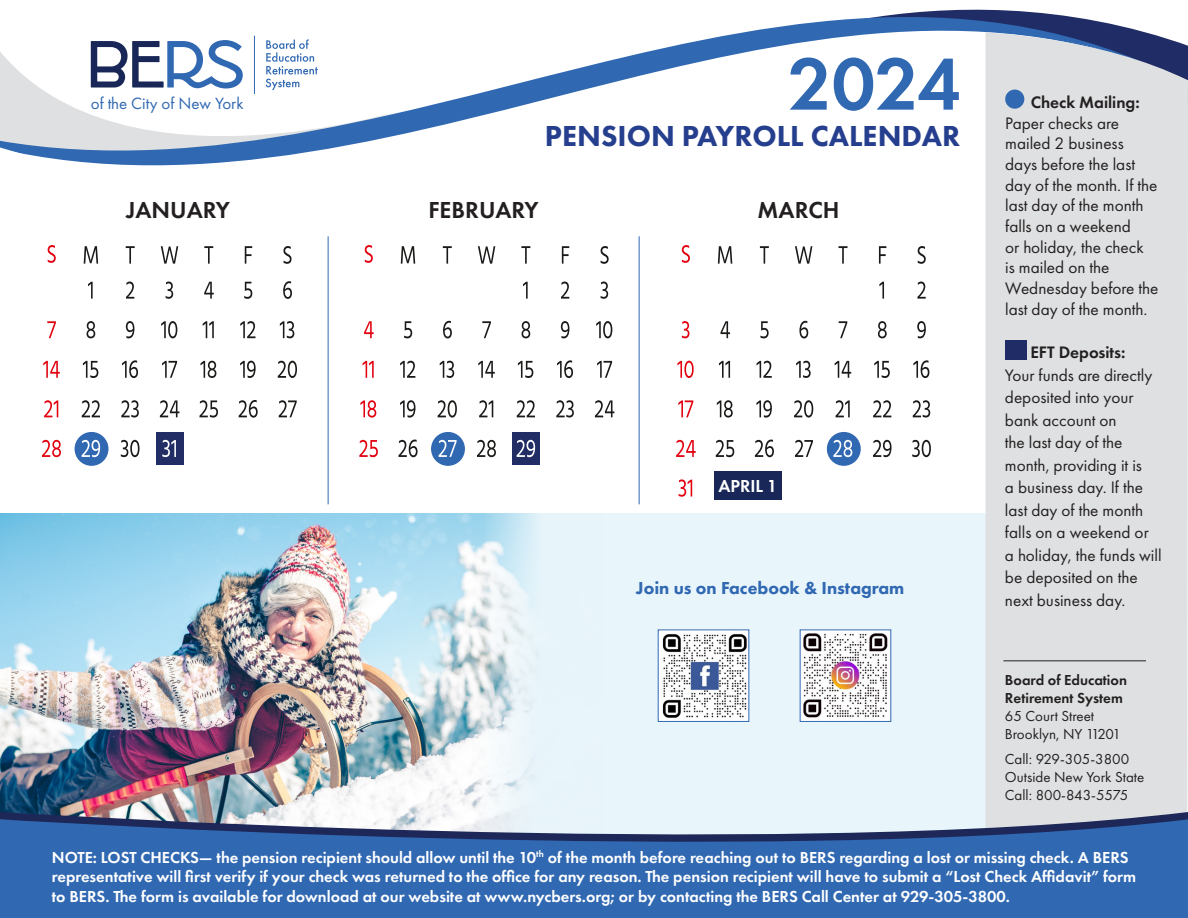
<style>
.page{position:relative;width:1188px;height:918px;background:#fff}
.page>*{position:absolute;margin:0;border:0;box-sizing:border-box;transform-origin:0 0}
.t1{font:600 76.5px "Futura PT";color:#3068b2}
.t2{font:800 30px "Futura PT";color:#253f8e}
.t3{font:600 24px "Futura PT";color:#231f20}
.BERS_Words_BodyCopy_1{font:800 18px "Futura PT";color:#3068b2}
.t4{font:600 18px "Futura PT";color:#fff}
.BERS_Words_BodyCopy_1-2{font:17.25px/22.5px "Futura PT";color:#231f20}
.BodyCopy_1_no_space_above{font:17.25px/20.7px "Futura PT";color:#231f20}
.BodyCopy_1_no_space_above-2{font:600 17.25px "Futura PT";color:#231f20}
.t5{font:16.95px "Futura PT";color:#3068b2}
.t6{font:600 16.5px/19.8px "Futura PT";color:#fff}
.t7{font:15px/18px "Futura PT";color:#231f20}
.t8{font:600 15px/18px "Futura PT";color:#231f20}
.s1{font-weight:600}
</style>
<div class="page">
<div style="left:714px;top:471px;width:68px;height:28px;background:#182757"></div>
<div style="left:216px;top:513px;width:805px;height:332px;background:#e8f5fb"></div>
<img style="left:0;top:513px;width:536px;height:299px">
<div style="left:827px;top:432px;width:34px;height:34px;background:#3068b2;border-radius:50%"></div>
<div style="left:431px;top:432px;width:34px;height:34px;background:#3068b2;border-radius:50%"></div>
<div style="left:75px;top:432px;width:33px;height:34px;background:#3068b2;border-radius:50%"></div>
<svg style="left:0;top:9px;width:1120px;height:268px"></svg>
<svg style="left:684px;top:26px;width:460px;height:262px"></svg>
<div style="left:156px;top:433px;width:28px;height:32px;background:#222d66"></div>
<div style="left:512px;top:433px;width:28px;height:32px;background:#222d66"></div>
<svg style="left:48px;top:245px;width:8px;height:18px"></svg>
<svg style="left:84px;top:246px;width:14px;height:18px"></svg>
<svg style="left:126px;top:246px;width:9px;height:18px"></svg>
<svg style="left:161px;top:246px;width:17px;height:18px"></svg>
<svg style="left:204px;top:246px;width:9px;height:18px"></svg>
<svg style="left:245px;top:246px;width:7px;height:18px"></svg>
<svg style="left:283px;top:246px;width:9px;height:18px"></svg>
<svg style="left:88px;top:282px;width:5px;height:17px"></svg>
<svg style="left:126px;top:282px;width:8px;height:17px"></svg>
<svg style="left:166px;top:282px;width:7px;height:17px"></svg>
<svg style="left:204px;top:282px;width:10px;height:17px"></svg>
<svg style="left:244px;top:282px;width:8px;height:17px"></svg>
<svg style="left:283px;top:281px;width:9px;height:18px"></svg>
<svg style="left:47px;top:321px;width:9px;height:17px"></svg>
<svg style="left:87px;top:321px;width:8px;height:17px"></svg>
<svg style="left:126px;top:321px;width:8px;height:17px"></svg>
<svg style="left:161px;top:321px;width:16px;height:17px"></svg>
<svg style="left:203px;top:321px;width:11px;height:17px"></svg>
<svg style="left:240px;top:321px;width:15px;height:17px"></svg>
<svg style="left:280px;top:321px;width:14px;height:17px"></svg>
<svg style="left:43px;top:361px;width:17px;height:17px"></svg>
<svg style="left:83px;top:361px;width:15px;height:17px"></svg>
<svg style="left:122px;top:360px;width:16px;height:18px"></svg>
<svg style="left:162px;top:361px;width:15px;height:17px"></svg>
<svg style="left:201px;top:361px;width:15px;height:17px"></svg>
<svg style="left:240px;top:361px;width:16px;height:17px"></svg>
<svg style="left:278px;top:361px;width:19px;height:17px"></svg>
<svg style="left:44px;top:400px;width:14px;height:17px"></svg>
<svg style="left:82px;top:400px;width:18px;height:17px"></svg>
<svg style="left:121px;top:400px;width:18px;height:18px"></svg>
<svg style="left:160px;top:400px;width:19px;height:17px"></svg>
<svg style="left:199px;top:400px;width:19px;height:18px"></svg>
<svg style="left:239px;top:400px;width:19px;height:18px"></svg>
<svg style="left:279px;top:400px;width:18px;height:17px"></svg>
<svg style="left:42px;top:440px;width:19px;height:17px"></svg>
<svg style="left:82px;top:440px;width:18px;height:17px"></svg>
<svg style="left:121px;top:440px;width:19px;height:17px"></svg>
<svg style="left:162px;top:440px;width:14px;height:17px"></svg>
<svg style="left:365px;top:245px;width:8px;height:18px"></svg>
<svg style="left:401px;top:246px;width:14px;height:18px"></svg>
<svg style="left:443px;top:246px;width:9px;height:18px"></svg>
<svg style="left:478px;top:246px;width:17px;height:18px"></svg>
<svg style="left:521px;top:246px;width:9px;height:18px"></svg>
<svg style="left:562px;top:246px;width:7px;height:18px"></svg>
<svg style="left:601px;top:246px;width:8px;height:18px"></svg>
<svg style="left:523px;top:282px;width:5px;height:17px"></svg>
<svg style="left:561px;top:282px;width:8px;height:17px"></svg>
<svg style="left:601px;top:282px;width:7px;height:17px"></svg>
<svg style="left:364px;top:321px;width:10px;height:17px"></svg>
<svg style="left:404px;top:321px;width:8px;height:17px"></svg>
<svg style="left:443px;top:321px;width:9px;height:17px"></svg>
<svg style="left:482px;top:321px;width:9px;height:17px"></svg>
<svg style="left:522px;top:321px;width:8px;height:17px"></svg>
<svg style="left:561px;top:321px;width:8px;height:17px"></svg>
<svg style="left:596px;top:321px;width:16px;height:17px"></svg>
<svg style="left:363px;top:361px;width:11px;height:17px"></svg>
<svg style="left:400px;top:361px;width:15px;height:17px"></svg>
<svg style="left:440px;top:361px;width:14px;height:17px"></svg>
<svg style="left:478px;top:361px;width:17px;height:17px"></svg>
<svg style="left:518px;top:361px;width:15px;height:17px"></svg>
<svg style="left:557px;top:360px;width:16px;height:18px"></svg>
<svg style="left:597px;top:361px;width:15px;height:17px"></svg>
<svg style="left:360px;top:400px;width:16px;height:18px"></svg>
<svg style="left:400px;top:400px;width:15px;height:18px"></svg>
<svg style="left:438px;top:400px;width:19px;height:18px"></svg>
<svg style="left:479px;top:400px;width:14px;height:17px"></svg>
<svg style="left:517px;top:400px;width:18px;height:17px"></svg>
<svg style="left:556px;top:400px;width:18px;height:18px"></svg>
<svg style="left:595px;top:400px;width:19px;height:17px"></svg>
<svg style="left:359px;top:440px;width:19px;height:17px"></svg>
<svg style="left:398px;top:440px;width:20px;height:17px"></svg>
<svg style="left:439px;top:440px;width:18px;height:17px"></svg>
<svg style="left:477px;top:440px;width:19px;height:17px"></svg>
<svg style="left:517px;top:440px;width:18px;height:17px"></svg>
<svg style="left:682px;top:245px;width:8px;height:18px"></svg>
<svg style="left:718px;top:246px;width:14px;height:18px"></svg>
<svg style="left:760px;top:246px;width:9px;height:18px"></svg>
<svg style="left:795px;top:246px;width:17px;height:18px"></svg>
<svg style="left:839px;top:246px;width:8px;height:18px"></svg>
<svg style="left:879px;top:246px;width:7px;height:18px"></svg>
<svg style="left:918px;top:246px;width:8px;height:18px"></svg>
<svg style="left:879px;top:282px;width:5px;height:17px"></svg>
<svg style="left:917px;top:282px;width:9px;height:17px"></svg>
<svg style="left:682px;top:321px;width:7px;height:17px"></svg>
<svg style="left:721px;top:321px;width:9px;height:17px"></svg>
<svg style="left:760px;top:321px;width:9px;height:17px"></svg>
<svg style="left:799px;top:321px;width:9px;height:17px"></svg>
<svg style="left:839px;top:321px;width:8px;height:17px"></svg>
<svg style="left:878px;top:321px;width:9px;height:17px"></svg>
<svg style="left:917px;top:321px;width:9px;height:17px"></svg>
<svg style="left:677px;top:361px;width:17px;height:17px"></svg>
<svg style="left:719px;top:361px;width:11px;height:17px"></svg>
<svg style="left:757px;top:361px;width:15px;height:17px"></svg>
<svg style="left:796px;top:361px;width:15px;height:17px"></svg>
<svg style="left:835px;top:361px;width:16px;height:17px"></svg>
<svg style="left:874px;top:361px;width:16px;height:17px"></svg>
<svg style="left:913px;top:360px;width:16px;height:18px"></svg>
<svg style="left:678px;top:400px;width:15px;height:17px"></svg>
<svg style="left:717px;top:400px;width:16px;height:18px"></svg>
<svg style="left:756px;top:400px;width:16px;height:18px"></svg>
<svg style="left:794px;top:400px;width:19px;height:18px"></svg>
<svg style="left:836px;top:400px;width:14px;height:17px"></svg>
<svg style="left:873px;top:400px;width:18px;height:17px"></svg>
<svg style="left:913px;top:400px;width:17px;height:18px"></svg>
<svg style="left:676px;top:440px;width:20px;height:17px"></svg>
<svg style="left:716px;top:440px;width:18px;height:17px"></svg>
<svg style="left:755px;top:440px;width:19px;height:17px"></svg>
<svg style="left:795px;top:440px;width:18px;height:17px"></svg>
<svg style="left:833px;top:440px;width:19px;height:17px"></svg>
<svg style="left:873px;top:440px;width:19px;height:17px"></svg>
<svg style="left:912px;top:440px;width:19px;height:17px"></svg>
<svg style="left:679px;top:479px;width:13px;height:18px"></svg>
<div style="left:986px;top:32px;width:202px;height:780px;background:#dee0e1"></div>
<div style="left:1005px;top:341px;width:21px;height:19px;background:#202c65"></div>
<div style="left:1005px;top:90px;width:19px;height:19px;background:#3068b2;border-radius:50%"></div>
<svg style="left:0;top:812px;width:1188px;height:7px"></svg>
<svg style="left:0;top:819px;width:1188px;height:99px;background:#3e6fb1"></svg>
<hr style="left:1003px;top:660px;width:143px;height:1px;background:#231f20">
<svg style="left:0;top:142px;width:10px;height:6px"></svg>
<hr style="left:328px;top:236px;width:1px;height:268px;background:#3068b2">
<hr style="left:639px;top:236px;width:1px;height:268px;background:#3068b2">
<img style="left:802px;top:632px;width:87px;height:88px">
<img style="left:660px;top:632px;width:87px;height:88px">
<p class="t5" style="left:91px;top:93px;width:154px">of the City of New York</p>
<p class="t1" style="left:788px;top:36px;width:174px">2024</p>
<p class="t2" style="left:545px;top:117px;width:417px">PENSION PAYROLL CALENDAR</p>
<p class="t3" style="left:126px;top:195px;width:105px">JANUARY</p>
<p class="t3" style="left:428px;top:195px;width:112px">FEBRUARY</p>
<p class="t3" style="left:758px;top:195px;width:83px">MARCH</p>
<p class="t4" style="left:718px;top:475px;width:61px">APRIL 1</p>
<p class="BERS_Words_BodyCopy_1" style="left:636px;top:577px;width:270px">Join us on Facebook &amp; Instagram</p>
<p class="BodyCopy_1_no_space_above-2" style="left:1031px;top:91px;width:111px">Check Mailing:</p>
<p class="BodyCopy_1_no_space_above" style="left:1005px;top:112px;width:155px">Paper checks are mailed 2 business days before the last day of the month. If the last day of the month falls on a weekend<br>or holiday, the check<br>is mailed on the<br>Wednesday before the last day of the month.</p>
<p class="BERS_Words_BodyCopy_1-2" style="left:1005px;top:341px;width:158px;text-indent:25px"><span class="s1">EFT Deposits:<br></span>Your funds are directly deposited into your bank account on<br>the last day of the month, providing it is<br>a business day. If the last day of the month falls on a weekend or a holiday, the funds will be deposited on the next business day.</p>
<p class="t8" style="left:1005px;top:671px;width:124px">Board of Education<br>Retirement System</p>
<p class="t7" style="left:1005px;top:707px;width:118px">65 Court Street<br>Brooklyn, NY 11201</p>
<p class="t7" style="left:1005px;top:750px;width:126px">Call: 929-305-3800</p>
<p class="t7" style="left:1005px;top:768px;width:141px">Outside New York State<br>Call: 800-843-5575</p>
<p class="t6" style="left:52px;top:847px;width:1086px">NOTE: LOST CHECKS— the pension recipient should allow until the 10<sup>th</sup> of the month before reaching out to BERS regarding a lost or missing check. A BERS representative will first verify if your check was returned to the office for any reason. The pension recipient will have to submit a “Lost Check Affidavit” form to BERS. The form is available for download at our website at www.nycbers.org; or by contacting the BERS Call Center at 929-305-3800.</p>
</div>
